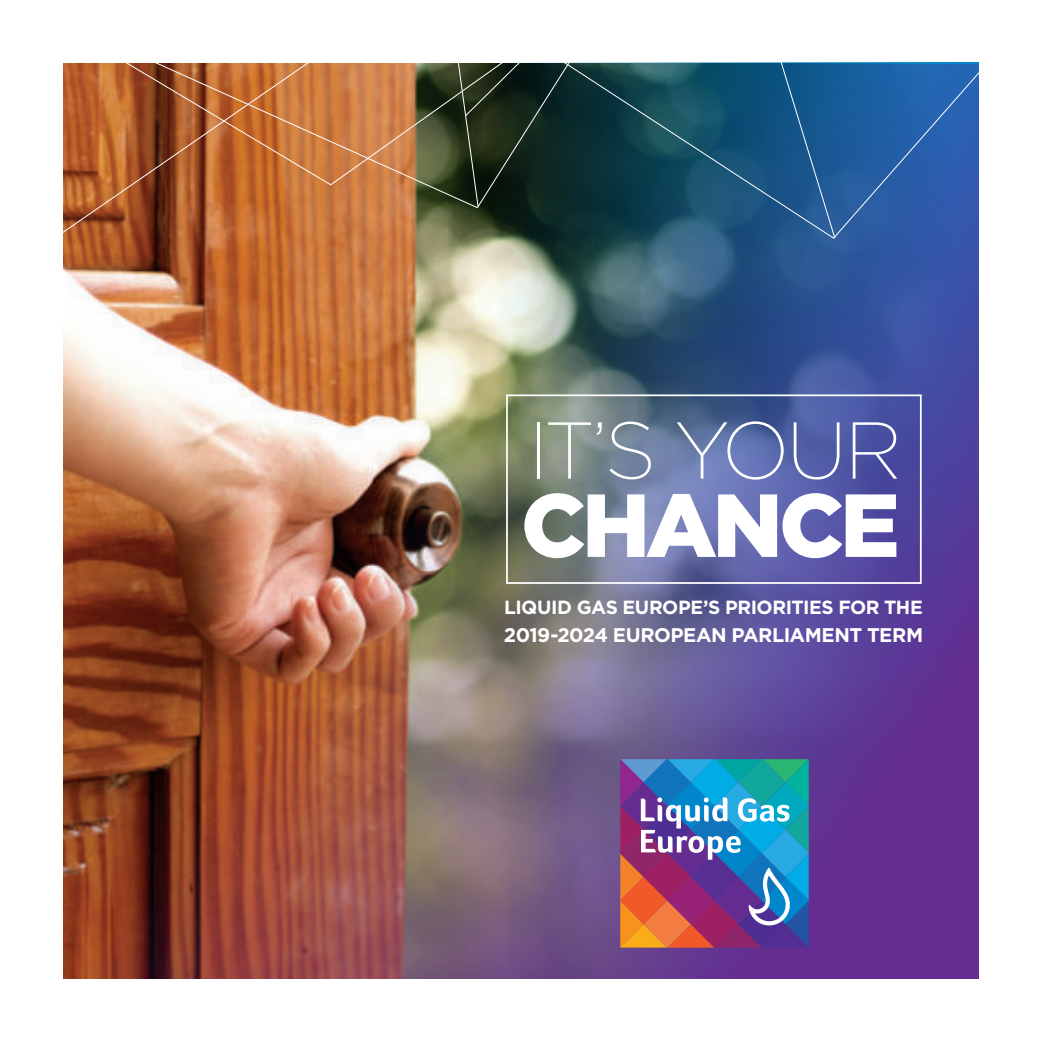
<style>
.page{position:relative;width:1042px;height:1042px;background:#fff}
.page>*{position:absolute;margin:0;border:0;box-sizing:border-box;transform-origin:0 0}
.t1{font:900 89.25px "Gotham";letter-spacing:-.045em;color:#fff}
.t2{font:200 80.5px "Gotham";letter-spacing:-.045em;color:#fff}
.t3{font:700 19.78px "Gotham";letter-spacing:-.025em;color:#fff}
.t4{font:700 19.07px "Gotham";letter-spacing:-.02em;color:#fff}
</style>
<div class="page">
<img style="left:67px;top:209px;width:912px;height:770px">
<div style="left:506px;top:394px;width:415px;height:190px;border:2px solid #fff"></div>
<svg style="left:357px;top:185px;width:107px;height:24px;background:#896539"></svg>
<svg style="left:357px;top:63px;width:107px;height:122px;background:#8f6b41"></svg>
<svg style="left:836px;top:62px;width:143px;height:177px;background:#2760a9"></svg>
<svg style="left:464px;top:62px;width:372px;height:177px;background:#184454"></svg>
<svg style="left:63px;top:63px;width:294px;height:176px;background:#b56532"></svg>
<svg style="left:620px;top:759px;width:189px;height:188px;background:#64759e"></svg>
<h2 class="t2" style="left:528px;top:414px;width:376px">IT’S YOUR</h2>
<h1 class="t1" style="left:521px;top:485px;width:380px">CHANCE</h1>
<p class="t4" style="left:504px;top:599px;width:420px">LIQUID GAS EUROPE’S PRIORITIES FOR THE</p>
<p class="t3" style="left:504px;top:626px;width:421px">2019-2024 EUROPEAN PARLIAMENT TERM</p>
</div>
